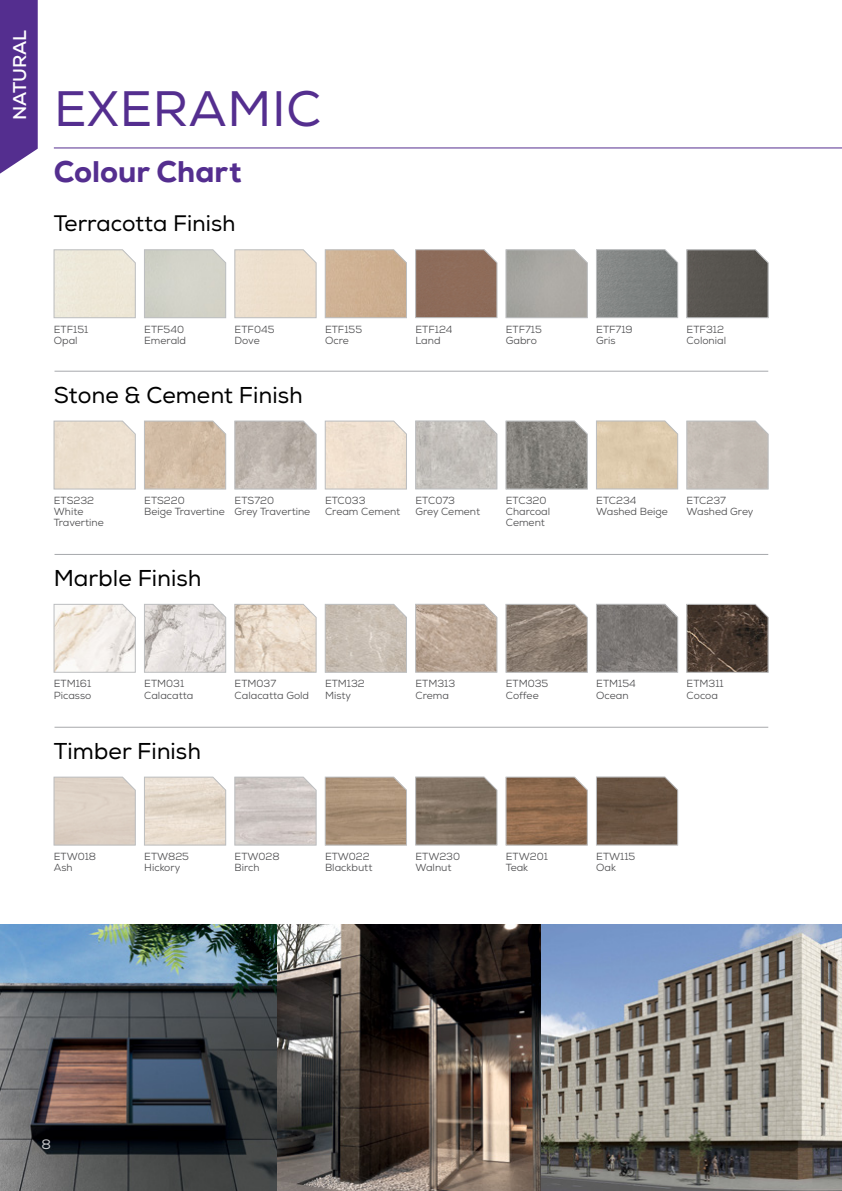
<style>
.page{position:relative;width:842px;height:1191px;background:#fff}
.page>*{position:absolute;margin:0;border:0;box-sizing:border-box;transform-origin:0 0}
.t1{font:49.8px "Nexa";letter-spacing:.015em;color:#542e8f}
.t2{font:800 29.8px "Nexa";color:#542e8f}
.t3{font:22.8px "Nexa";color:#000}
.t4{font:22.4px "Nexa";color:#000}
.t5{font:700 18.4px "Nexa";letter-spacing:-.01em;color:#fff}
.t6{font:13.6px "Nexa";color:#c7c8ca}
.t7{font:10.4px/11.2px "Nexa";color:#4d4d4f}
</style>
<div class="page">
<hr style="left:54px;top:147px;width:788px;height:1px;background:#542e8f">
<svg style="left:0;top:0;width:38px;height:174px;background:#613e97"></svg>
<img style="left:0;top:924px;width:541px;height:267px">
<img style="left:541px;top:924px;width:301px;height:267px">
<svg style="left:234px;top:249px;width:82px;height:69px;background:#ebddcc"></svg>
<svg style="left:234px;top:420px;width:82px;height:69px;background:#beb6af"></svg>
<svg style="left:234px;top:604px;width:82px;height:68px;background:#e4d6c7"></svg>
<svg style="left:234px;top:776px;width:82px;height:69px;background:#d0c9c6"></svg>
<svg style="left:144px;top:249px;width:82px;height:69px;background:#d1d2c8"></svg>
<svg style="left:144px;top:420px;width:82px;height:69px;background:#d1bda7"></svg>
<svg style="left:144px;top:604px;width:82px;height:68px;background:#ddd8d6"></svg>
<svg style="left:144px;top:776px;width:82px;height:69px;background:#e4d9cc"></svg>
<svg style="left:596px;top:249px;width:82px;height:69px;background:#848786"></svg>
<svg style="left:596px;top:420px;width:82px;height:69px;background:#dbcaae"></svg>
<svg style="left:596px;top:604px;width:82px;height:68px;background:#7e7b78"></svg>
<svg style="left:596px;top:776px;width:82px;height:69px;background:#6f5c4b"></svg>
<svg style="left:54px;top:249px;width:82px;height:69px;background:#ebe6d8"></svg>
<svg style="left:54px;top:420px;width:82px;height:69px;background:#eadecf"></svg>
<svg style="left:54px;top:604px;width:82px;height:68px"></svg>
<svg style="left:54px;top:776px;width:82px;height:69px;background:#ddd1c6"></svg>
<svg style="left:686px;top:249px;width:82px;height:69px;background:#5e5b56"></svg>
<svg style="left:686px;top:420px;width:82px;height:69px;background:#c4bdb6"></svg>
<svg style="left:686px;top:604px;width:82px;height:68px;background:#4f4037"></svg>
<svg style="left:415px;top:249px;width:82px;height:69px;background:#917160"></svg>
<svg style="left:415px;top:420px;width:82px;height:69px;background:#c4c1bd"></svg>
<svg style="left:415px;top:604px;width:82px;height:68px;background:#bca898"></svg>
<svg style="left:415px;top:776px;width:82px;height:69px;background:#847668"></svg>
<svg style="left:325px;top:249px;width:82px;height:69px;background:#cdb195"></svg>
<svg style="left:325px;top:420px;width:82px;height:69px;background:#eddfd0"></svg>
<svg style="left:325px;top:604px;width:82px;height:68px;background:#c9bfb5"></svg>
<svg style="left:325px;top:776px;width:82px;height:69px;background:#ad957d"></svg>
<svg style="left:506px;top:249px;width:82px;height:69px;background:#aba9a5"></svg>
<svg style="left:506px;top:420px;width:82px;height:69px;background:#8a8883"></svg>
<svg style="left:506px;top:604px;width:82px;height:68px;background:#8f8176"></svg>
<svg style="left:506px;top:776px;width:82px;height:69px;background:#937056"></svg>
<hr style="left:55px;top:371px;width:713px;height:1px;background:#a7a9ac">
<hr style="left:55px;top:554px;width:713px;height:1px;background:#a7a9ac">
<hr style="left:55px;top:726px;width:713px;height:1px;background:#a7a9ac">
<h3 class="t5" style="left:8px;top:120px;width:91px;rotate:-90deg">NATURAL</h3>
<h1 class="t1" style="left:54px;top:78px;width:269px">EXERAMIC</h1>
<h2 class="t2" style="left:54px;top:153px;width:189px">Colour Chart</h2>
<h3 class="t4" style="left:54px;top:210px;width:183px">Terracotta Finish</h3>
<p class="t7" style="left:54px;top:324px;width:36px">ETF151<br>Opal</p>
<p class="t7" style="left:144px;top:324px;width:43px">ETF540<br>Emerald</p>
<p class="t7" style="left:235px;top:324px;width:41px">ETF045<br>Dove</p>
<p class="t7" style="left:325px;top:324px;width:39px">ETF155<br>Ocre</p>
<p class="t7" style="left:415px;top:324px;width:38px">ETF124<br>Land</p>
<p class="t7" style="left:506px;top:324px;width:38px">ETF715<br>Gabro</p>
<h3 class="t3" style="left:54px;top:381px;width:251px">Stone &amp; Cement Finish</h3>
<p class="t7" style="left:54px;top:495px;width:52px">ETS232<br>White<br>Travertine</p>
<p class="t7" style="left:144px;top:495px;width:82px">ETS220<br>Beige Travertine</p>
<p class="t7" style="left:235px;top:495px;width:77px">ETS720<br>Grey Travertine</p>
<p class="t7" style="left:325px;top:495px;width:77px">ETC033<br>Cream Cement</p>
<p class="t7" style="left:415px;top:495px;width:66px">ETC073<br>Grey Cement</p>
<h3 class="t3" style="left:54px;top:564px;width:149px">Marble Finish</h3>
<p class="t7" style="left:506px;top:495px;width:46px">ETC320<br>Charcoal<br>Cement</p>
<p class="t7" style="left:54px;top:678px;width:39px">ETM161<br>Picasso</p>
<p class="t7" style="left:144px;top:678px;width:50px">ETM031<br>Calacatta</p>
<h3 class="t3" style="left:54px;top:737px;width:149px">Timber Finish</h3>
<p class="t7" style="left:235px;top:678px;width:76px">ETM037<br>Calacatta Gold</p>
<p class="t7" style="left:325px;top:678px;width:41px">ETM132<br>Misty</p>
<p class="t7" style="left:415px;top:678px;width:41px">ETM313<br>Crema</p>
<p class="t7" style="left:506px;top:678px;width:44px">ETM035<br>Coffee</p>
<p class="t7" style="left:54px;top:851px;width:44px">ETW018<br>Ash</p>
<p class="t7" style="left:144px;top:851px;width:46px">ETW825<br>Hickory</p>
<p class="t7" style="left:235px;top:851px;width:47px">ETW028<br>Birch</p>
<p class="t7" style="left:325px;top:851px;width:49px">ETW022<br>Blackbutt</p>
<p class="t7" style="left:415px;top:851px;width:46px">ETW230<br>Walnut</p>
<p class="t7" style="left:506px;top:851px;width:44px">ETW201<br>Teak</p>
<p class="t7" style="left:596px;top:324px;width:38px">ETF719<br>Gris</p>
<p class="t7" style="left:687px;top:324px;width:41px">ETF312<br>Colonial</p>
<p class="t7" style="left:596px;top:495px;width:73px">ETC234<br>Washed Beige</p>
<p class="t7" style="left:687px;top:495px;width:68px">ETC237<br>Washed Grey</p>
<p class="t7" style="left:596px;top:678px;width:41px">ETM154<br>Ocean</p>
<p class="t7" style="left:687px;top:678px;width:39px">ETM311<br>Cocoa</p>
<p class="t7" style="left:596px;top:851px;width:41px">ETW115<br>Oak</p>
<h3 class="t6" style="left:41px;top:1136px;width:11px">8</h3>
</div>
